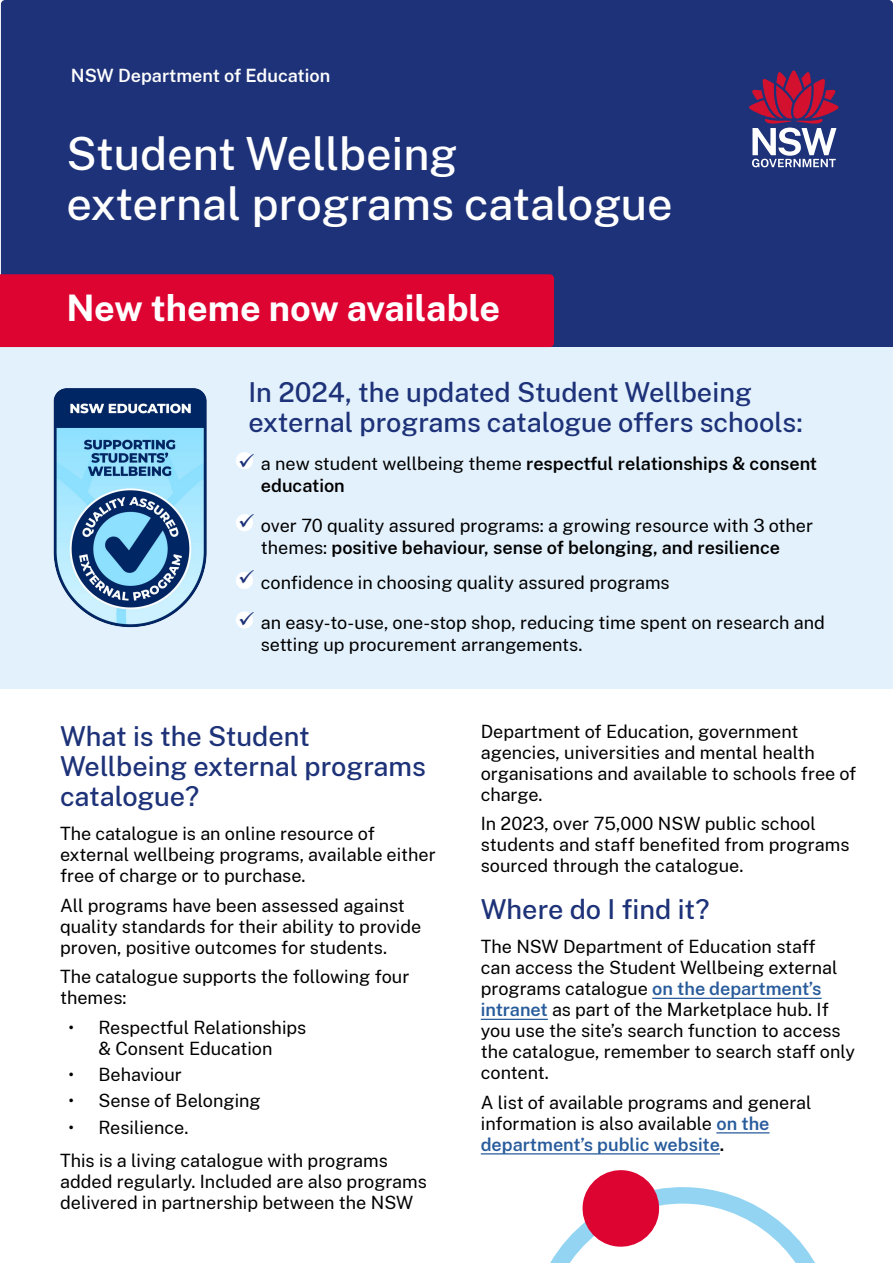
<style>
.page{position:relative;width:893px;height:1263px;background:#fff}
.page>*{position:absolute;margin:0;border:0;box-sizing:border-box;transform-origin:0 0}
.t1{font:900 57px "Public Sans";color:#fff}
.t2{font:500 45px/49.5px "Public Sans";letter-spacing:-.005em;color:#fff}
.t3{font:700 36px "Public Sans";color:#fff}
.t4{font:500 27px/30px "Public Sans";color:#1d3278}
.t5{font:18px/21px "Public Sans";color:#000}
.t6{font:600 18px "Public Sans";color:#000}
.t7{font:600 18px "Public Sans";color:#fff}
.s1{font-weight:900;font-size:57px;color:#fff}
.s2{font-weight:400}
.s3{font-weight:600;color:#275b9b}
.s4{font-weight:600}
</style>
<div class="page">
<div style="left:1px;top:0;width:892px;height:356px;background:#1d3278;border-radius:4px"></div>
<div style="left:0;top:347px;width:893px;height:341px;background:#e3f1fc"></div>
<svg style="left:749px;top:70px;width:89px;height:97px"></svg>
<div style="left:0;top:274px;width:554px;height:73px;background:#dd0432"></div>
<img style="left:53px;top:388px;width:154px;height:240px">
<svg style="left:550px;top:1170px;width:265px;height:93px"></svg>
<hr style="left:652px;top:998px;width:170px;height:1px;background:#275b9b">
<hr style="left:481px;top:1019px;width:67px;height:1px;background:#275b9b">
<hr style="left:716px;top:1132px;width:53px;height:1px;background:#275b9b">
<hr style="left:481px;top:1153px;width:239px;height:1px;background:#275b9b">
<p class="t7" style="left:71px;top:63px;width:261px">NSW Department of Education</p>
<h2 class="t2" style="left:67px;top:127px;width:608px">Student Wellbeing<br>external programs catalogue</h2>
<h3 class="t3" style="left:67px;top:282px;width:435px">New theme now available</h3>
<h3 class="t4" style="left:248px;top:375px;width:556px">In 2024, the updated Student Wellbeing external programs catalogue offers schools:</h3>
<p class="t6" style="left:234px;top:450px;width:585px"><span class="s1">•</span> <span class="s2">a new student wellbeing theme</span> respectful relationships &amp; consent</p>
<h1 class="t1" style="left:234px;top:479px;width:24px">•</h1>
<h1 class="t1" style="left:234px;top:537px;width:24px">•</h1>
<h1 class="t1" style="left:234px;top:576px;width:24px">•</h1>
<p class="t6" style="left:261px;top:473px;width:85px">education</p>
<p class="t5" style="left:261px;top:514px;width:554px">over 70 quality assured programs: a growing resource with 3 other</p>
<p class="t6" style="left:261px;top:535px;width:521px"><span class="s2">themes:</span> positive behaviour, sense of belonging, and resilience</p>
<p class="t5" style="left:261px;top:562px;width:565px;line-height:39.5px">confidence in choosing quality assured programs<br>an easy-to-use, one-stop shop, reducing time spent on research and</p>
<p class="t5" style="left:261px;top:633px;width:323px">setting up procurement arrangements.</p>
<h3 class="t4" style="left:60px;top:720px;width:367px">What is the Student<br>Wellbeing external programs catalogue?</h3>
<p class="t5" style="left:60px;top:822px;width:377px">The catalogue is an online resource of external wellbeing programs, available either free of charge or to purchase.</p>
<p class="t5" style="left:60px;top:894px;width:363px">All programs have been assessed against quality standards for their ability to provide proven, positive outcomes for students.</p>
<p class="t5" style="left:60px;top:965px;width:351px">The catalogue supports the following four themes:</p>
<p class="t5" style="left:69px;top:1016px;width:239px;text-align:center">• Respectful Relationships &amp; Consent Education</p>
<p class="t5" style="left:69px;top:1063px;width:115px">• Behaviour</p>
<p class="t5" style="left:69px;top:1089px;width:194px">• Sense of Belonging</p>
<p class="t5" style="left:60px;top:1109px;width:329px;line-height:33.8px;text-indent:8px">• Resilience.<br>This is a living catalogue with programs</p>
<p class="t5" style="left:60px;top:1170px;width:368px">added regularly. Included are also programs delivered in partnership between the NSW</p>
<p class="t5" style="left:481px;top:720px;width:377px">Department of Education, government agencies, universities and mental health organisations and available to schools free of charge.</p>
<p class="t5" style="left:481px;top:812px;width:370px">In 2023, over 75,000 NSW public school students and staff benefited from programs sourced through the catalogue.</p>
<h3 class="t4" style="left:481px;top:893px;width:230px">Where do I find it?</h3>
<p class="t5" style="left:481px;top:935px;width:376px">The NSW Department of Education staff<br>can access the Student Wellbeing external programs catalogue <span class="s3">on the department’s intranet</span> as part of the Marketplace hub. If you use the site’s search function to access the catalogue, remember to search staff only content.</p>
<p class="t5" style="left:481px;top:1091px;width:332px">A list of available programs and general information is also available <span class="s3">on the department’s public website</span><span class="s4">.</span></p>
</div>
